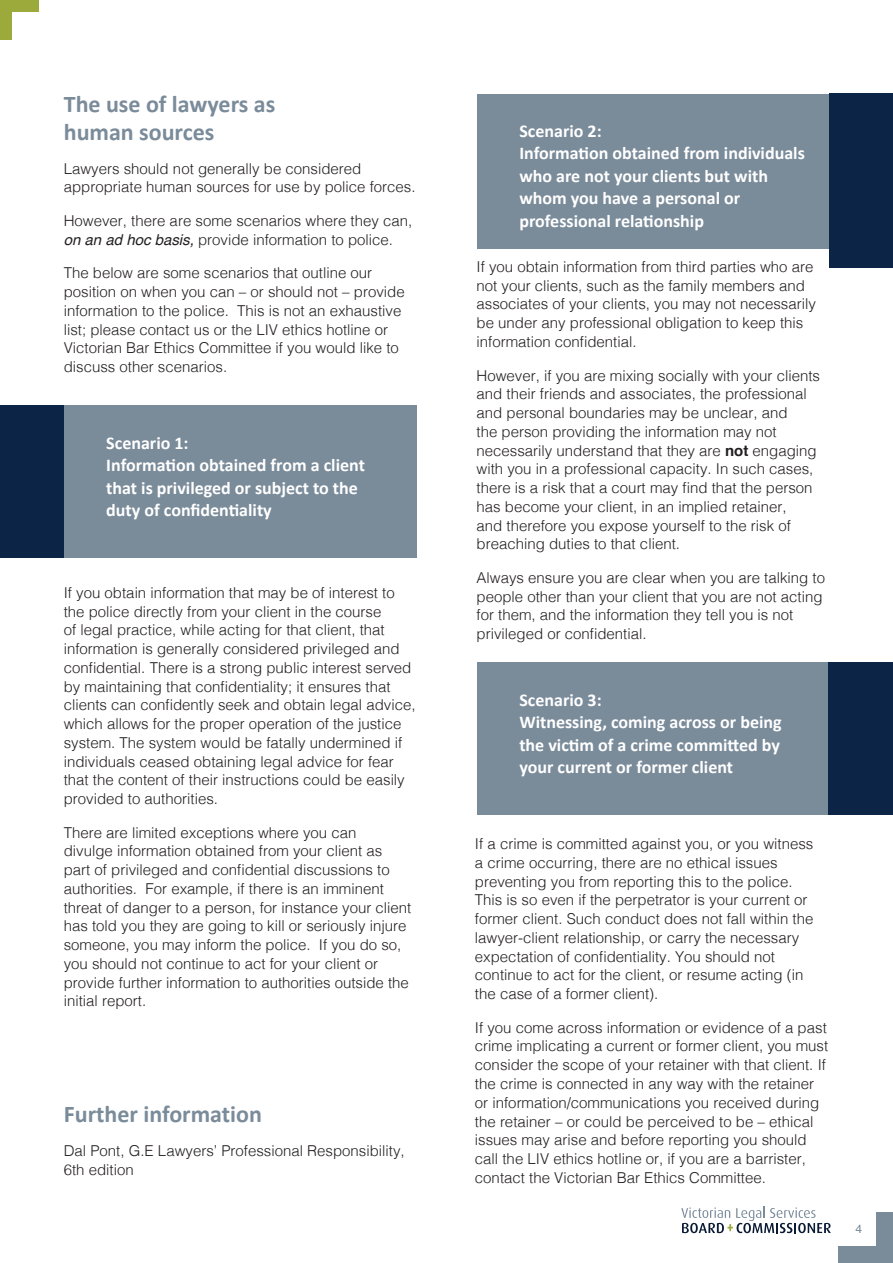
<style>
.page{position:relative;width:893px;height:1263px;background:#fff}
.page>*{position:absolute;margin:0;border:0;box-sizing:border-box;transform-origin:0 0}
.heading{font:700 24px/28.5px "Calibri";color:#7a8b9a}
.sub_heading{font:700 18px/22.5px "Calibri";color:#fff}
.text{font:300 15px/18.8px "Helvetica";color:#231f20}
.inset_text{font:300 15px/18.8px "Helvetica";color:#231f20}
.t1{font:12px "Helvetica";color:#7a8b9a}
.s1{font-weight:400;font-style:italic}
.s2{font-weight:700}
</style>
<div class="page">
<div style="left:876px;top:1212px;width:17px;height:51px;background:#7a8b9a"></div>
<div style="left:838px;top:1246px;width:55px;height:17px;background:#7a8b9a"></div>
<div style="left:0;top:0;width:12px;height:39px;background:#9baa3a"></div>
<div style="left:0;top:0;width:39px;height:12px;background:#9baa3a"></div>
<svg style="left:681px;top:1207px;width:150px;height:26px"></svg>
<div style="left:0;top:406px;width:64px;height:152px;background:#0c2445"></div>
<div style="left:64px;top:406px;width:353px;height:152px;background:#7a8b9a"></div>
<div style="left:477px;top:663px;width:353px;height:152px;background:#7a8b9a"></div>
<div style="left:477px;top:94px;width:353px;height:155px;background:#7a8b9a"></div>
<div style="left:830px;top:94px;width:63px;height:174px;background:#0c2445"></div>
<div style="left:828px;top:663px;width:65px;height:152px;background:#0c2445"></div>
<p class="heading" style="left:64px;top:89px;width:213px">The use of lawyers as human sources</p>
<p class="text" style="left:64px;top:158px;width:353px">Lawyers should not generally be considered appropriate human sources for use by police forces.</p>
<p class="text" style="left:64px;top:210px;width:350px">However, there are some scenarios where they can, <span class="s1">on an ad hoc basis,</span> provide information to police.</p>
<p class="text" style="left:64px;top:263px;width:342px">The below are some scenarios that outline our position on when you can – or should not – provide information to the police. This is not an exhaustive list; please contact us or the LIV ethics hotline or Victorian Bar Ethics Committee if you would like to discuss other scenarios.</p>
<p class="sub_heading" style="left:106px;top:431px;width:84px">Scenario 1:</p>
<p class="sub_heading" style="left:106px;top:454px;width:260px">Information obtained from a client that is privileged or subject to the duty of confidentiality</p>
<p class="text" style="left:64px;top:582px;width:353px">If you obtain information that may be of interest to the police directly from your client in the course<br>of legal practice, while acting for that client, that information is generally considered privileged and confidential. There is a strong public interest served by maintaining that confidentiality; it ensures that clients can confidently seek and obtain legal advice, which allows for the proper operation of the justice system. The system would be fatally undermined if individuals ceased obtaining legal advice for fear that the content of their instructions could be easily provided to authorities.</p>
<p class="inset_text" style="left:64px;top:822px;width:349px">There are limited exceptions where you can<br>divulge information obtained from your client as part of privileged and confidential discussions to authorities. For example, if there is an imminent threat of danger to a person, for instance your client has told you they are going to kill or seriously injure someone, you may inform the police. If you do so, you should not continue to act for your client or provide further information to authorities outside the initial report.</p>
<p class="heading" style="left:64px;top:1099px;width:200px">Further information</p>
<p class="text" style="left:64px;top:1140px;width:342px">Dal Pont, G.E Lawyers’ Professional Responsibility,<br>6th edition</p>
<p class="sub_heading" style="left:519px;top:119px;width:84px">Scenario 2:</p>
<p class="sub_heading" style="left:519px;top:142px;width:287px">Information obtained from individuals who are not your clients but with whom you have a personal or professional relationship</p>
<p class="text" style="left:477px;top:256px;width:341px">If you obtain information from third parties who are not your clients, such as the family members and associates of your clients, you may not necessarily be under any professional obligation to keep this information confidential.</p>
<p class="text" style="left:477px;top:365px;width:345px">However, if you are mixing socially with your clients and their friends and associates, the professional and personal boundaries may be unclear, and<br>the person providing the information may not necessarily understand that they are <span class="s2">not</span> engaging with you in a professional capacity. In such cases, there is a risk that a court may find that the person has become your client, in an implied retainer,<br>and therefore you expose yourself to the risk of breaching duties to that client.</p>
<p class="text" style="left:477px;top:567px;width:350px">Always ensure you are clear when you are talking to people other than your client that you are not acting for them, and the information they tell you is not privileged or confidential.</p>
<p class="sub_heading" style="left:519px;top:688px;width:84px">Scenario 3:</p>
<p class="sub_heading" style="left:519px;top:711px;width:264px;text-align:justify">Witnessing, coming across or being the victim of a crime committed by your current or former client</p>
<p class="text" style="left:475px;top:833px;width:340px">If a crime is committed against you, or you witness a crime occurring, there are no ethical issues preventing you from reporting this to the police.<br>This is so even if the perpetrator is your current or former client. Such conduct does not fall within the lawyer-client relationship, or carry the necessary expectation of confidentiality. You should not continue to act for the client, or resume acting (in the case of a former client).</p>
<p class="text" style="left:475px;top:1017px;width:355px">If you come across information or evidence of a past crime implicating a current or former client, you must consider the scope of your retainer with that client. If the crime is connected in any way with the retainer or information/communications you received during the retainer – or could be perceived to be – ethical issues may arise and before reporting you should call the LIV ethics hotline or, if you are a barrister, contact the Victorian Bar Ethics Committee.</p>
<p class="t1" style="left:855px;top:1220px;width:8px">4</p>
</div>
